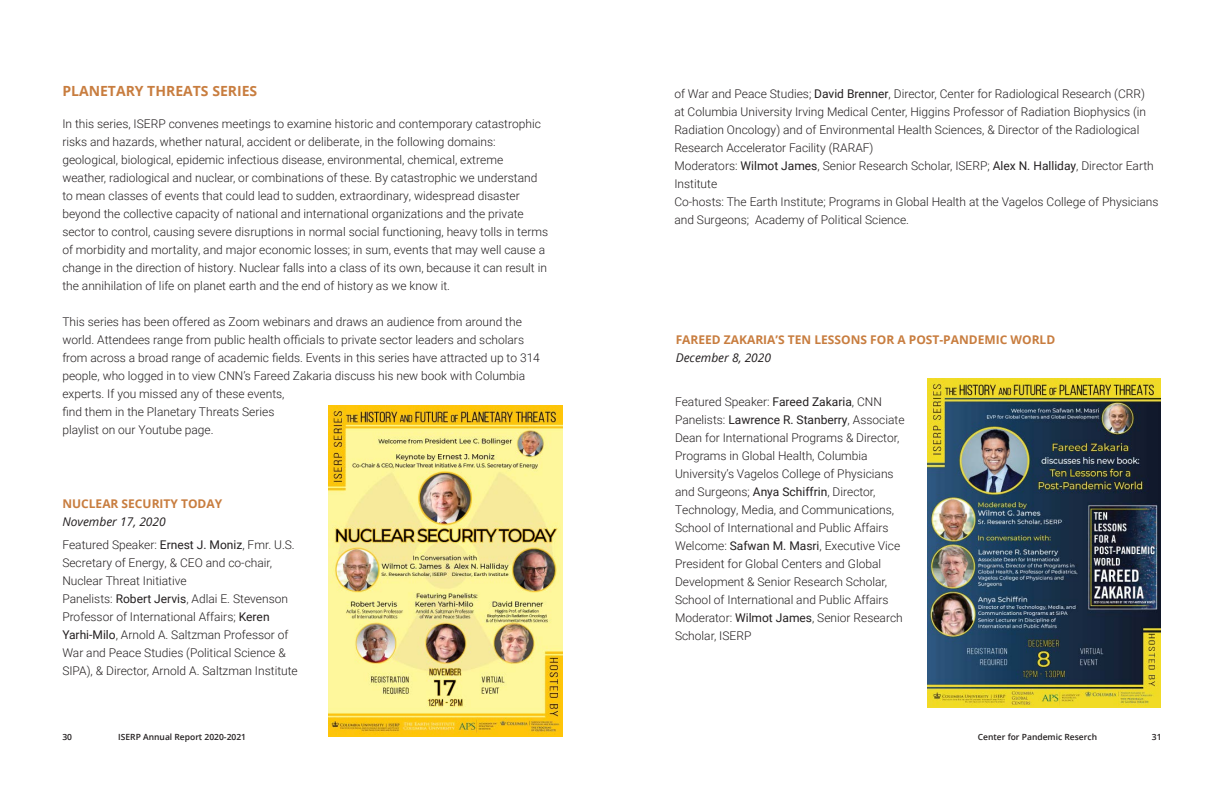
<style>
.page{position:relative;width:1224px;height:792px;background:#fff}
.page>*{position:absolute;margin:0;border:0;box-sizing:border-box;transform-origin:0 0}
.Page_Section_Title{font:700 14px "Open Sans";color:#c87d3f}
.Page_Body_Text_-_Bla{font:300 12px/18px "Roboto";color:#231f20}
.Page_Body_Text_-_Bla-2{font:700 12px "Open Sans";color:#c87d3f}
.Page_Body_Text_-_Bla-3{font:italic 12px "Open Sans";color:#231f20}
.Page_Section_Title-2{font:700 12px "Open Sans";color:#c87d3f}
.t1{font:600 8.5px "Open Sans";color:#231f20}
.s1{font-weight:400}
</style>
<div class="page">
<img style="left:328px;top:405px;width:235px;height:331px">
<img style="left:928px;top:378px;width:232px;height:329px">
<p class="Page_Section_Title" style="left:62px;top:81px;width:196px">PLANETARY THREATS SERIES</p>
<p class="Page_Body_Text_-_Bla" style="left:62px;top:114px;width:487px">In this series, ISERP convenes meetings to examine historic and contemporary catastrophic risks and hazards, whether natural, accident or deliberate, in the following domains: geological, biological, epidemic infectious disease, environmental, chemical, extreme weather, radiological and nuclear, or combinations of these. By catastrophic we understand to mean classes of events that could lead to sudden, extraordinary, widespread disaster beyond the collective capacity of national and international organizations and the private sector to control, causing severe disruptions in normal social functioning, heavy tolls in terms of morbidity and mortality, and major economic losses; in sum, events that may well cause a change in the direction of history. Nuclear falls into a class of its own, because it can result in the annihilation of life on planet earth and the end of history as we know it.</p>
<p class="Page_Body_Text_-_Bla" style="left:62px;top:312px;width:479px">This series has been offered as Zoom webinars and draws an audience from around the world. Attendees range from public health officials to private sector leaders and scholars from across a broad range of academic fields. Events in this series have attracted up to 314 people, who logged in to view CNN’s Fareed Zakaria discuss his new book with Columbia experts. If you missed any of these events,<br>find them in the Planetary Threats Series<br>playlist on our Youtube page.</p>
<p class="Page_Section_Title-2" style="left:62px;top:495px;width:161px">NUCLEAR SECURITY TODAY</p>
<p class="Page_Body_Text_-_Bla-3" style="left:62px;top:513px;width:105px">November 17, 2020</p>
<p class="Page_Body_Text_-_Bla" style="left:62px;top:535px;width:234px">Featured Speaker: <span class="s1">Ernest J. Moniz</span>, Fmr. U.S.<br>Secretary of Energy, &amp; CEO and co-chair,<br>Nuclear Threat Initiative</p>
<p class="Page_Body_Text_-_Bla" style="left:62px;top:589px;width:237px">Panelists: <span class="s1">Robert Jervis</span>, Adlai E. Stevenson Professor of International Affairs; <span class="s1">Keren Yarhi-Milo</span>, Arnold A. Saltzman Professor of War and Peace Studies (Political Science &amp; SIPA), &amp; Director, Arnold A. Saltzman Institute</p>
<p class="Page_Body_Text_-_Bla" style="left:674px;top:84px;width:473px">of War and Peace Studies; <span class="s1">David Brenner</span>, Director, Center for Radiological Research (CRR) at Columbia University Irving Medical Center, Higgins Professor of Radiation Biophysics (in Radiation Oncology) and of Environmental Health Sciences, &amp; Director of the Radiological Research Accelerator Facility (RARAF)</p>
<p class="Page_Body_Text_-_Bla" style="left:674px;top:156px;width:481px">Moderators: <span class="s1">Wilmot James</span>, Senior Research Scholar, ISERP; <span class="s1">Alex N. Halliday</span>, Director Earth<br>Institute</p>
<p class="Page_Body_Text_-_Bla" style="left:674px;top:192px;width:486px">Co-hosts: The Earth Institute; Programs in Global Health at the Vagelos College of Physicians and Surgeons; Academy of Political Science.</p>
<p class="Page_Body_Text_-_Bla-2" style="left:676px;top:332px;width:381px">FAREED ZAKARIA’S TEN LESSONS FOR A POST-PANDEMIC WORLD</p>
<p class="Page_Body_Text_-_Bla-3" style="left:676px;top:350px;width:97px">December 8, 2020</p>
<p class="Page_Body_Text_-_Bla" style="left:675px;top:392px;width:208px">Featured Speaker: <span class="s1">Fareed Zakaria</span>, CNN</p>
<p class="Page_Body_Text_-_Bla" style="left:675px;top:410px;width:231px">Panelists: <span class="s1">Lawrence R. Stanberry</span>, Associate Dean for International Programs &amp; Director, Programs in Global Health, Columbia University’s Vagelos College of Physicians and Surgeons; <span class="s1">Anya Schiffrin</span>, Director, Technology, Media, and Communications, School of International and Public Affairs</p>
<p class="Page_Body_Text_-_Bla" style="left:675px;top:536px;width:227px">Welcome: <span class="s1">Safwan M. Masri</span>, Executive Vice President for Global Centers and Global Development &amp; Senior Research Scholar, School of International and Public Affairs</p>
<p class="Page_Body_Text_-_Bla" style="left:675px;top:608px;width:229px">Moderator: <span class="s1">Wilmot James</span>, Senior Research<br>Scholar, ISERP</p>
<p class="t1" style="left:62px;top:731px;width:11px">30</p>
<p class="t1" style="left:118px;top:731px;width:129px">ISERP Annual Report 2020-2021</p>
<p class="t1" style="left:978px;top:731px;width:121px">Center for Pandemic Reserch</p>
<p class="t1" style="left:1152px;top:731px;width:11px">31</p>
</div>
